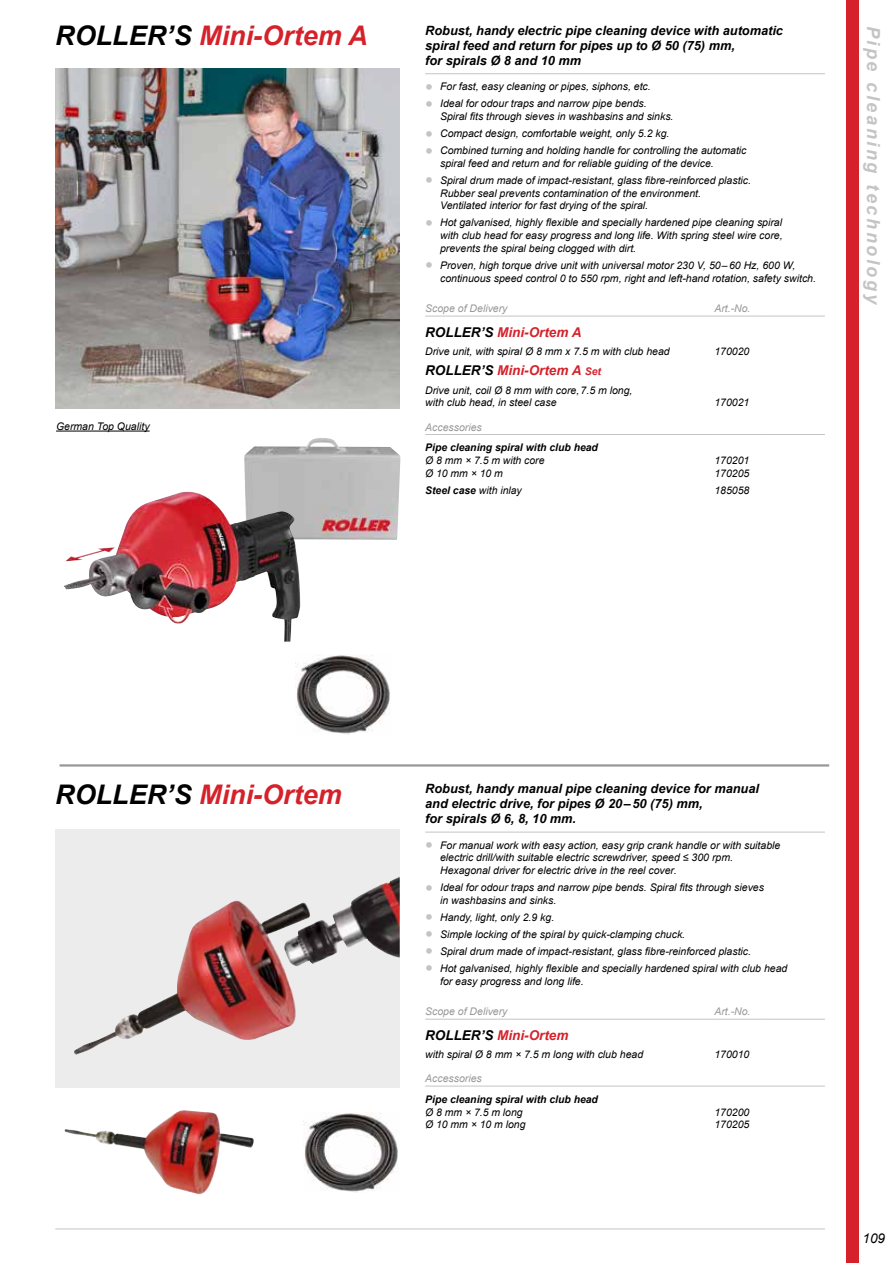
<style>
.page{position:relative;width:893px;height:1263px;background:#fff}
.page>*{position:absolute;margin:0;border:0;box-sizing:border-box;transform-origin:0 0}
.t1{font:italic 700 27px "Arial";color:#d5212a}
.t2{font:italic 700 18px "Arial";letter-spacing:.145em;color:#c4c4c5}
.t3{font:italic 700 13.5px "Arial";color:#d5212a}
.t4{font:italic 13.5px "Arial";color:#000}
.t5{font:italic 700 12.75px/15px "Arial";color:#000}
.t6{font:italic 10.5px/12.8px "Arial";color:#000}
.t7{font:italic 700 10.5px "Arial";color:#000}
.t8{font:italic 10.5px "Arial";color:#989898}
.s1{color:#000}
.s2{font-size:22.5px;color:#c4c4c5}
.s3{font-size:10.5px}
.s4{font-weight:400}
</style>
<div class="page">
<div style="left:846px;top:0;width:13px;height:1263px;background:#d5212a"></div>
<hr style="left:55px;top:1228px;width:770px;height:1px;background:#c4c4c5">
<img style="left:244px;top:438px;width:156px;height:102px">
<svg style="left:55px;top:829px;width:345px;height:259px;background:#d9cbcb"></svg>
<img style="left:333px;top:877px;width:66px;height:46px">
<img style="left:65px;top:1110px;width:189px;height:85px">
<img style="left:304px;top:1113px;width:94px;height:79px">
<img style="left:55px;top:68px;width:345px;height:340px">
<img style="left:64px;top:492px;width:236px;height:150px">
<img style="left:295px;top:655px;width:95px;height:79px">
<hr style="left:56px;top:431px;width:94px;height:1px;background:#000">
<hr style="left:425px;top:73px;width:400px;height:1px;background:#c4c4c5">
<hr style="left:714px;top:316px;width:47px;height:1px;background:#c4c4c5">
<hr style="left:761px;top:316px;width:64px;height:1px;background:#c4c4c5">
<hr style="left:425px;top:316px;width:289px;height:1px;background:#c4c4c5">
<hr style="left:714px;top:434px;width:47px;height:1px;background:#c4c4c5">
<hr style="left:761px;top:434px;width:64px;height:1px;background:#c4c4c5">
<hr style="left:425px;top:434px;width:289px;height:1px;background:#c4c4c5">
<hr style="left:425px;top:832px;width:400px;height:1px;background:#c4c4c5">
<hr style="left:714px;top:1019px;width:47px;height:1px;background:#c4c4c5">
<hr style="left:761px;top:1019px;width:64px;height:1px;background:#c4c4c5">
<hr style="left:425px;top:1019px;width:289px;height:1px;background:#c4c4c5">
<hr style="left:714px;top:1086px;width:47px;height:1px;background:#c4c4c5">
<hr style="left:761px;top:1086px;width:64px;height:1px;background:#c4c4c5">
<hr style="left:425px;top:1086px;width:289px;height:1px;background:#c4c4c5">
<hr style="left:60px;top:764px;width:769px;height:2px;background:#989898">
<h1 class="t1" style="left:55px;top:18px;width:314px"><span class="s1">ROLLER’S</span> Mini-Ortem A</h1>
<p class="t6" style="left:56px;top:420px;width:95px">German Top Quality</p>
<p class="t5" style="left:425px;top:23px;width:359px">Robust, handy electric pipe cleaning device with automatic spiral feed and return for pipes up to Ø 50 (75) mm,<br>for spirals Ø 8 and 10 mm</p>
<p class="t6" style="left:425px;top:80px;width:227px"><span class="s2">•</span> For fast, easy cleaning or pipes, siphons, etc.</p>
<p class="t6" style="left:440px;top:97px;width:235px;text-indent:-15px"><span class="s2">•</span> Ideal for odour traps and narrow pipe bends.<br>Spiral fits through sieves in washbasins and sinks.</p>
<p class="t6" style="left:425px;top:127px;width:246px"><span class="s2">•</span> Compact design, comfortable weight, only 5.2 kg.</p>
<p class="t6" style="left:440px;top:144px;width:308px;text-indent:-15px"><span class="s2">•</span> Combined turning and holding handle for controlling the automatic spiral feed and return and for reliable guiding of the device.</p>
<p class="t6" style="left:440px;top:174px;width:313px;text-indent:-15px"><span class="s2">•</span> Spiral drum made of impact-resistant, glass fibre-reinforced plastic.<br>Rubber seal prevents contamination of the environment.<br>Ventilated interior for fast drying of the spiral.</p>
<p class="t6" style="left:440px;top:216px;width:344px;text-align:justify;text-indent:-15px"><span class="s2">•</span> Hot galvanised, highly flexible and specially hardened pipe cleaning spiral with club head for easy progress and long life. With spring steel wire core, prevents the spiral being clogged with dirt.</p>
<p class="t6" style="left:440px;top:259px;width:377px;text-indent:-15px"><span class="s2">•</span> Proven, high torque drive unit with universal motor 230 V, 50–60 Hz, 600 W, continuous speed control 0 to 550 rpm, right and left-hand rotation, safety switch.</p>
<p class="t8" style="left:425px;top:302px;width:84px">Scope of Delivery</p>
<p class="t8" style="left:714px;top:302px;width:38px">Art.-No.</p>
<p class="t3" style="left:425px;top:323px;width:158px"><span class="s1">ROLLER’S</span> Mini-Ortem A</p>
<p class="t6" style="left:425px;top:345px;width:246px">Drive unit, with spiral Ø 8 mm x 7.5 m with club head</p>
<p class="t6" style="left:714px;top:345px;width:37px">170020</p>
<p class="t3" style="left:425px;top:362px;width:177px"><span class="s1">ROLLER’S</span> Mini-Ortem A <span class="s3">Set</span></p>
<p class="t6" style="left:425px;top:384px;width:209px">Drive unit, coil Ø 8 mm with core,7.5 m long, with club head, in steel case</p>
<p class="t6" style="left:714px;top:396px;width:37px">170021</p>
<p class="t8" style="left:425px;top:420px;width:58px">Accessories</p>
<p class="t7" style="left:425px;top:441px;width:174px">Pipe cleaning spiral with club head</p>
<p class="t6" style="left:425px;top:454px;width:121px">Ø 8 mm × 7.5 m with core</p>
<p class="t6" style="left:714px;top:454px;width:37px">170201</p>
<p class="t6" style="left:425px;top:467px;width:79px">Ø 10 mm × 10 m</p>
<p class="t6" style="left:714px;top:467px;width:37px">170205</p>
<p class="t7" style="left:425px;top:483px;width:98px">Steel case <span class="s4">with inlay</span></p>
<p class="t6" style="left:714px;top:484px;width:37px">185058</p>
<h2 class="t2" style="left:885px;top:26px;width:281px;rotate:90deg">Pipe cleaning technology</h2>
<h1 class="t1" style="left:55px;top:776px;width:288px"><span class="s1">ROLLER’S</span> Mini-Ortem</h1>
<p class="t5" style="left:425px;top:782px;width:335px">Robust, handy manual pipe cleaning device for manual and electric drive, for pipes Ø 20–50 (75) mm,<br>for spirals Ø 6, 8, 10 mm.</p>
<p class="t6" style="left:440px;top:839px;width:342px;text-indent:-15px"><span class="s2">•</span> For manual work with easy action, easy grip crank handle or with suitable electric drill/with suitable electric screwdriver, speed ≤ 300 rpm.<br>Hexagonal driver for electric drive in the reel cover.</p>
<p class="t6" style="left:440px;top:881px;width:325px;text-indent:-15px"><span class="s2">•</span> Ideal for odour traps and narrow pipe bends. Spiral fits through sieves in washbasins and sinks.</p>
<p class="t6" style="left:425px;top:911px;width:131px"><span class="s2">•</span> Handy, light, only 2.9 kg.</p>
<p class="t6" style="left:425px;top:928px;width:261px"><span class="s2">•</span> Simple locking of the spiral by quick-clamping chuck.</p>
<p class="t6" style="left:425px;top:945px;width:327px"><span class="s2">•</span> Spiral drum made of impact-resistant, glass fibre-reinforced plastic.</p>
<p class="t6" style="left:440px;top:962px;width:349px;text-indent:-15px"><span class="s2">•</span> Hot galvanised, highly flexible and specially hardened spiral with club head for easy progress and long life.</p>
<p class="t8" style="left:425px;top:1005px;width:84px">Scope of Delivery</p>
<p class="t8" style="left:714px;top:1005px;width:38px">Art.-No.</p>
<p class="t3" style="left:425px;top:1026px;width:145px"><span class="s1">ROLLER’S</span> Mini-Ortem</p>
<p class="t6" style="left:425px;top:1048px;width:219px">with spiral Ø 8 mm × 7.5 m long with club head</p>
<p class="t6" style="left:714px;top:1048px;width:37px">170010</p>
<p class="t8" style="left:425px;top:1072px;width:58px">Accessories</p>
<p class="t7" style="left:425px;top:1092px;width:174px">Pipe cleaning spiral with club head</p>
<p class="t6" style="left:425px;top:1105px;width:99px">Ø 8 mm × 7.5 m long</p>
<p class="t6" style="left:714px;top:1105px;width:37px">170200</p>
<p class="t6" style="left:425px;top:1118px;width:102px">Ø 10 mm × 10 m long</p>
<p class="t6" style="left:714px;top:1118px;width:37px">170205</p>
<p class="t4" style="left:863px;top:1229px;width:24px">109</p>
</div>
